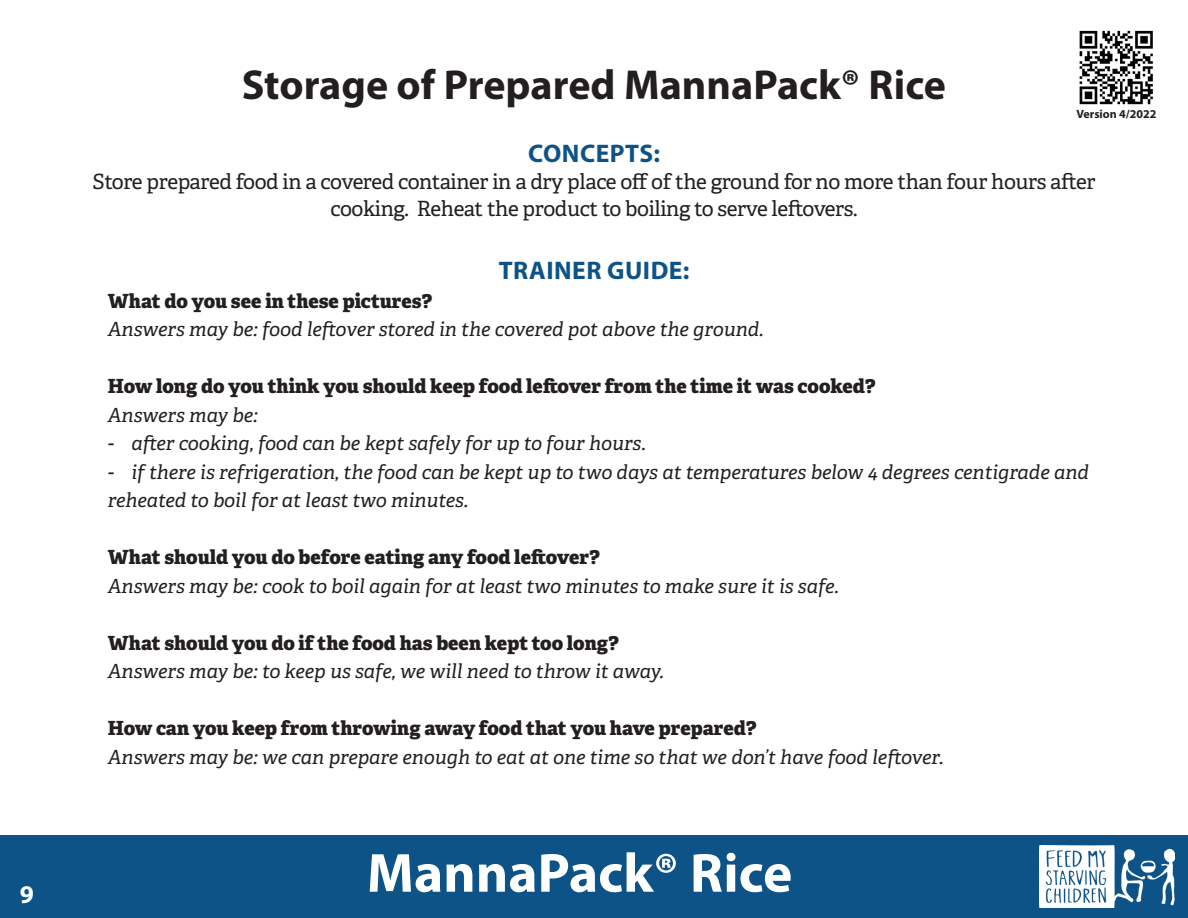
<style>
.page{position:relative;width:1188px;height:918px;background:#fff}
.page>*{position:absolute;margin:0;border:0;box-sizing:border-box;transform-origin:0 0}
.t1{font:700 55.5px "Myriad Pro";color:#fff}
.t2{font:700 42px "Myriad Pro";color:#231f20}
.t3{font:700 25.5px "Myriad Pro";letter-spacing:.02em;color:#0d5387}
.t4{font:700 25.5px "Myriad Pro";color:#fff}
.t5{font:21px "Adelle";letter-spacing:-.02em;color:#231f20}
.t6{font:italic 19.5px "Adelle";color:#231f20}
.t7{font:800 19.5px "Adelle";color:#231f20}
.t8{font:700 12px "Myriad Pro";color:#231f20}
</style>
<div class="page">
<div style="left:0;top:835px;width:1188px;height:83px;background:#0d5387"></div>
<img style="left:1040px;top:846px;width:134px;height:62px">
<img style="left:1079px;top:30px;width:74px;height:75px">
<p class="t4" style="left:20px;top:878px;width:16px">9</p>
<p class="t2" style="left:242px;top:58px;width:706px">Storage of Prepared MannaPack® Rice</p>
<p class="t3" style="left:528px;top:137px;width:133px">CONCEPTS:</p>
<p class="t5" style="left:93px;top:169px;width:1004px">Store prepared food in a covered container in a dry place off of the ground for no more than four hours after</p>
<p class="t5" style="left:331px;top:196px;width:528px">cooking. Reheat the product to boiling to serve leftovers.</p>
<p class="t8" style="left:1076px;top:106px;width:82px">Version 4/2022</p>
<p class="t3" style="left:499px;top:254px;width:192px">TRAINER GUIDE:</p>
<p class="t7" style="left:108px;top:288px;width:326px">What do you see in these pictures?</p>
<p class="t6" style="left:108px;top:317px;width:657px">Answers may be: food leftover stored in the covered pot above the ground.</p>
<p class="t7" style="left:108px;top:374px;width:769px">How long do you think you should keep food leftover from the time it was cooked?</p>
<p class="t6" style="left:108px;top:403px;width:151px">Answers may be:</p>
<p class="t6" style="left:108px;top:431px;width:539px">- after cooking, food can be kept safely for up to four hours.</p>
<p class="t6" style="left:108px;top:460px;width:982px">- if there is refrigeration, the food can be kept up to two days at temperatures below 4 degrees centigrade and</p>
<p class="t6" style="left:108px;top:488px;width:362px">reheated to boil for at least two minutes.</p>
<p class="t7" style="left:108px;top:545px;width:493px">What should you do before eating any food leftover?</p>
<p class="t6" style="left:108px;top:574px;width:732px">Answers may be: cook to boil again for at least two minutes to make sure it is safe.</p>
<p class="t7" style="left:108px;top:630px;width:512px">What should you do if the food has been kept too long?</p>
<p class="t6" style="left:108px;top:659px;width:557px">Answers may be: to keep us safe, we will need to throw it away.</p>
<p class="t7" style="left:108px;top:716px;width:650px">How can you keep from throwing away food that you have prepared?</p>
<p class="t6" style="left:108px;top:745px;width:837px">Answers may be: we can prepare enough to eat at one time so that we don’t have food leftover.</p>
<p class="t1" style="left:367px;top:837px;width:427px">MannaPack® Rice</p>
</div>
